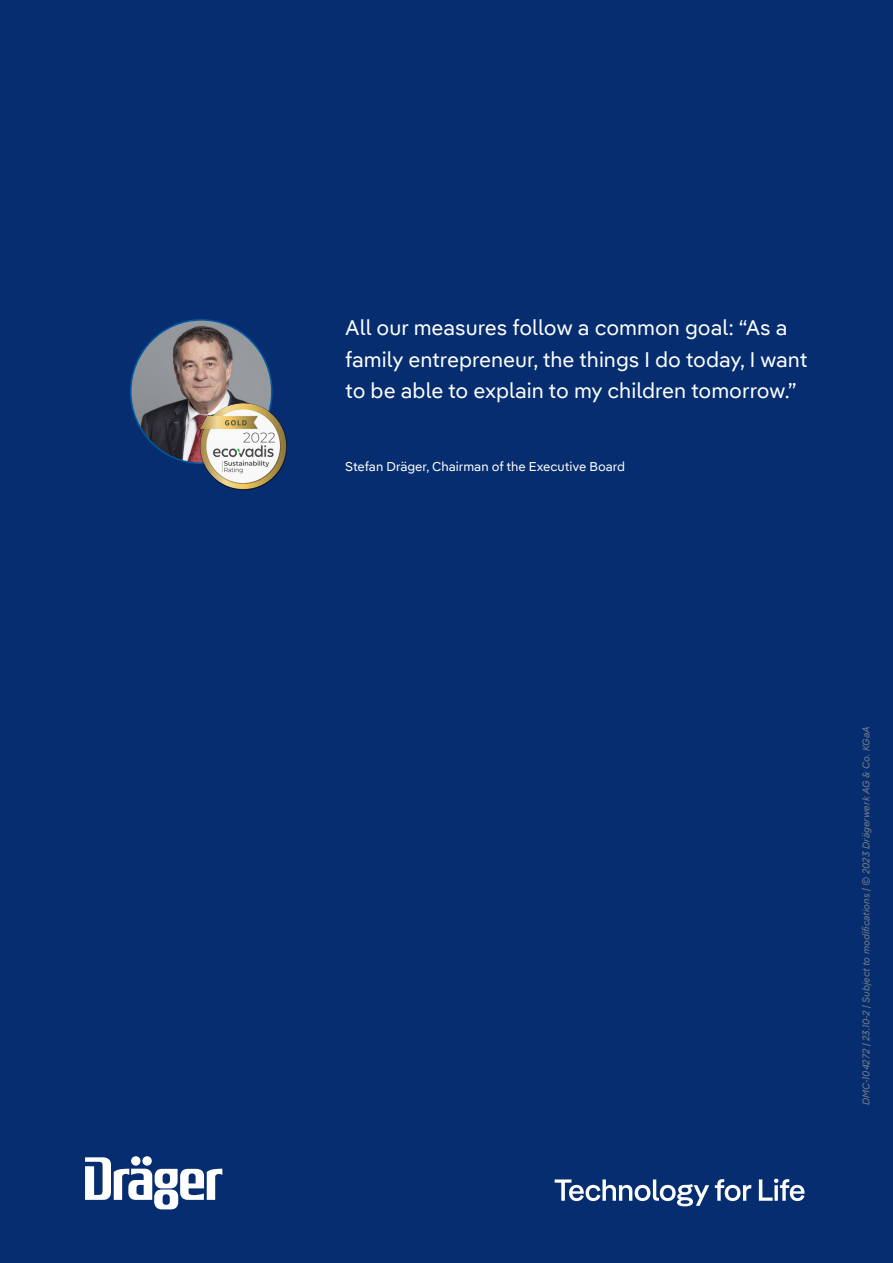
<style>
.page{position:relative;width:893px;height:1263px;background:#052d6f}
.page>*{position:absolute;margin:0;border:0;box-sizing:border-box;transform-origin:0 0}
.t1{font:21px/31.5px "Draeger Pangea Text";color:#fff}
.t2{font:12.75px "Draeger Pangea Text";color:#fff}
.ps_disclaimer{font:italic 9.75px "Draeger Pangea Text";color:#777e87}
</style>
<div class="page">
<svg style="left:85px;top:1156px;width:137px;height:53px"></svg>
<svg style="left:555px;top:1179px;width:154px;height:27px"></svg>
<svg style="left:715px;top:1179px;width:36px;height:22px"></svg>
<svg style="left:759px;top:1179px;width:45px;height:22px"></svg>
<img style="left:131px;top:320px;width:139px;height:143px">
<img style="left:200px;top:402px;width:87px;height:88px">
<p class="t1" style="left:345px;top:311px;width:464px">All our measures follow a common goal: “As a family entrepreneur, the things I do today, I want to be able to explain to my children tomorrow.”</p>
<p class="t2" style="left:345px;top:457px;width:281px">Stefan Dräger, Chairman of the Executive Board</p>
<p class="ps_disclaimer" style="left:859px;top:1105px;width:381px;rotate:-90deg">DMC-104272 | 23.10-2 | Subject to modifications | © 2023 Drägerwerk AG &amp; Co. KGaA</p>
</div>
